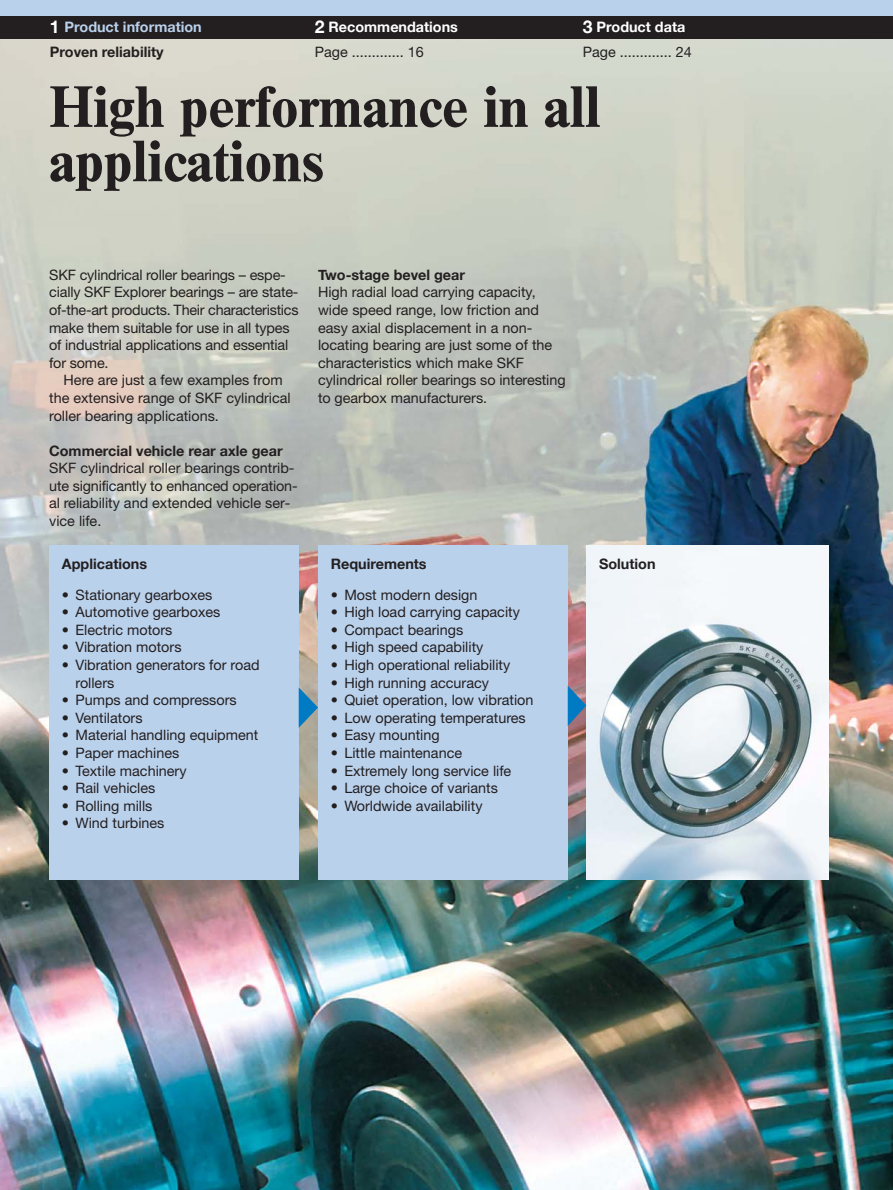
<style>
.page{position:relative;width:893px;height:1190px;background:#fff}
.page>*{position:absolute;margin:0;border:0;box-sizing:border-box;transform-origin:0 0}
.t1{font:700 57.45px/54.3px "Times BQ";letter-spacing:-.005em;color:#231f20}
.t2{font:14.4px/17.5px "Helvetica Neue";color:#231f20}
.t3{font:700 14.4px "Helvetica Neue";color:#231f20}
.t4{font:700 14.4px "Helvetica Neue";color:#fff}
.t5{font:700 14.4px "Helvetica Neue";color:#bad1ec}
.s1{font-size:17.55px;color:#fff}
.s2{font-size:17.55px}
</style>
<div class="page">
<img style="left:0;top:39px;width:892px;height:1151px">
<div style="left:0;top:0;width:892px;height:18px;background:#bad1ec"></div>
<div style="left:0;top:16px;width:892px;height:23px;background:#231f20"></div>
<div style="left:49px;top:545px;width:250px;height:334px;background:#bad1ec"></div>
<div style="left:318px;top:545px;width:249px;height:334px;background:#bad1ec"></div>
<img style="left:586px;top:545px;width:242px;height:334px">
<svg style="left:299px;top:687px;width:19px;height:41px"></svg>
<svg style="left:567px;top:685px;width:19px;height:41px"></svg>
<p class="t5" style="left:50px;top:18px;width:153px"><span class="s1">1</span> Product information</p>
<p class="t4" style="left:315px;top:18px;width:145px"><span class="s2">2</span> Recommendations</p>
<p class="t4" style="left:583px;top:18px;width:104px"><span class="s2">3</span> Product data</p>
<p class="t3" style="left:50px;top:43px;width:115px">Proven reliability</p>
<p class="t2" style="left:315px;top:44px;width:110px">Page ............. 16</p>
<p class="t2" style="left:583px;top:44px;width:110px">Page ............. 24</p>
<h1 class="t1" style="left:49px;top:84px;width:553px">High performance in all applications</h1>
<p class="t2" style="left:49px;top:267px;width:251px">SKF cylindrical roller bearings – espe&shy;cially SKF Explorer bearings – are state&shy;of-the-art products. Their characteristics make them suitable for use in all types of industrial applications and essential for some.</p>
<p class="t2" style="left:49px;top:373px;width:243px;text-indent:14px">Here are just a few examples from the extensive range of SKF cylindrical roller bearing applications.</p>
<p class="t3" style="left:49px;top:441px;width:235px">Commercial vehicle rear axle gear</p>
<p class="t2" style="left:49px;top:461px;width:250px">SKF cylindrical roller bearings contrib&shy;ute significantly to enhanced operation&shy;al reliability and extended vehicle ser&shy;vice life.</p>
<p class="t3" style="left:62px;top:554px;width:87px">Applications</p>
<p class="t2" style="left:62px;top:587px;width:152px">• Stationary gearboxes</p>
<p class="t2" style="left:62px;top:605px;width:160px">• Automotive gearboxes</p>
<p class="t2" style="left:62px;top:622px;width:112px">• Electric motors</p>
<p class="t2" style="left:62px;top:640px;width:121px">• Vibration motors</p>
<p class="t2" style="left:75px;top:657px;width:186px;text-indent:-14px">• Vibration generators for road rollers</p>
<p class="t2" style="left:62px;top:692px;width:176px">• Pumps and compressors</p>
<p class="t2" style="left:62px;top:710px;width:82px">• Ventilators</p>
<p class="t2" style="left:62px;top:728px;width:198px">• Material handling equipment</p>
<p class="t2" style="left:62px;top:745px;width:119px">• Paper machines</p>
<p class="t2" style="left:62px;top:763px;width:126px">• Textile machinery</p>
<p class="t2" style="left:62px;top:780px;width:95px">• Rail vehicles</p>
<p class="t2" style="left:62px;top:798px;width:92px">• Rolling mills</p>
<p class="t2" style="left:62px;top:815px;width:104px">• Wind turbines</p>
<p class="t3" style="left:318px;top:266px;width:148px">Two-stage bevel gear</p>
<p class="t2" style="left:318px;top:285px;width:249px">High radial load carrying capacity, wide speed range, low friction and easy axial displacement in a non&shy;locating bearing are just some of the characteristics which make SKF cylindrical roller bearings so interesting to gearbox manufacturers.</p>
<p class="t3" style="left:331px;top:554px;width:97px">Requirements</p>
<p class="t2" style="left:331px;top:587px;width:148px">• Most modern design</p>
<p class="t2" style="left:331px;top:605px;width:190px">• High load carrying capacity</p>
<p class="t2" style="left:331px;top:622px;width:134px">• Compact bearings</p>
<p class="t2" style="left:331px;top:640px;width:154px">• High speed capability</p>
<p class="t2" style="left:331px;top:657px;width:181px">• High operational reliability</p>
<p class="t2" style="left:331px;top:675px;width:160px">• High running accuracy</p>
<p class="t2" style="left:331px;top:692px;width:204px">• Quiet operation, low vibration</p>
<p class="t2" style="left:331px;top:710px;width:196px">• Low operating temperatures</p>
<p class="t2" style="left:331px;top:728px;width:110px">• Easy mounting</p>
<p class="t2" style="left:331px;top:745px;width:133px">• Little maintenance</p>
<p class="t2" style="left:331px;top:763px;width:182px">• Extremely long service life</p>
<p class="t2" style="left:331px;top:780px;width:169px">• Large choice of variants</p>
<p class="t2" style="left:331px;top:798px;width:153px">• Worldwide availability</p>
<p class="t3" style="left:599px;top:554px;width:58px">Solution</p>
</div>
